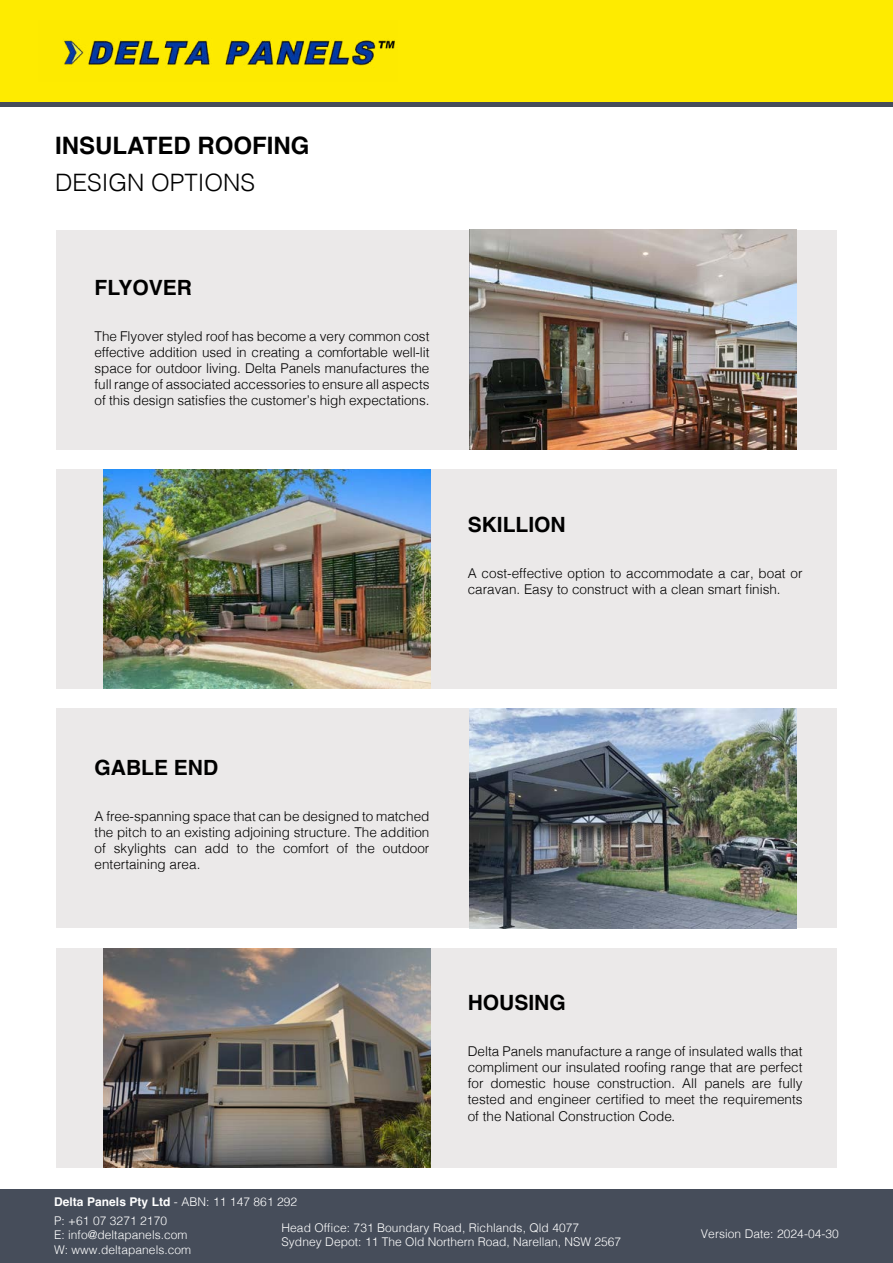
<style>
.page{position:relative;width:893px;height:1263px;background:#fff}
.page>*{position:absolute;margin:0;border:0;box-sizing:border-box;transform-origin:0 0}
.t1{font:700 24px "Helvetica";color:#000}
.t2{font:300 24px "Helvetica";color:#000}
.t3{font:700 21px "Helvetica";color:#000}
.t4{font:300 13.5px/16.2px "Helvetica";color:#000;text-align:justify}
.t5{font:300 12px/14.4px "Helvetica";letter-spacing:.005em;color:#fff}
.s1{font-family:"Koz Min Pr 6 N";font-weight:400}
.s2{font-weight:700}
</style>
<div class="page">
<div style="left:0;top:0;width:893px;height:104px;background:#feeb00"></div>
<div style="left:0;top:102px;width:893px;height:5px;background:#464d5b"></div>
<img style="left:64px;top:40px;width:331px;height:27px">
<div style="left:0;top:1188px;width:893px;height:75px;background:#464d5a"></div>
<div style="left:57px;top:230px;width:780px;height:219px;background:#ebe9e9"></div>
<img style="left:469px;top:230px;width:328px;height:219px">
<div style="left:57px;top:709px;width:780px;height:219px;background:#ebe9e9"></div>
<img style="left:469px;top:709px;width:328px;height:219px">
<div style="left:57px;top:469px;width:780px;height:220px;background:#ebe9e9"></div>
<img style="left:103px;top:469px;width:328px;height:220px">
<div style="left:57px;top:948px;width:780px;height:220px;background:#ebe9e9"></div>
<img style="left:103px;top:948px;width:328px;height:220px">
<h1 class="t1" style="left:55px;top:131px;width:256px">INSULATED ROOFING</h1>
<h1 class="t2" style="left:55px;top:162px;width:202px">DESIGN OPTIONS</h1>
<h2 class="t3" style="left:95px;top:274px;width:99px">FLYOVER</h2>
<p class="t4" style="left:95px;top:327px;width:336px">The Flyover styled roof has become a very common cost effective addition used in creating a comfortable well-lit space for outdoor living. Delta Panels manufactures the full range of associated accessories to ensure all aspects of this design satisfies the customer’s high expectations.</p>
<h2 class="t3" style="left:468px;top:512px;width:100px">SKILLION</h2>
<p class="t4" style="left:468px;top:564px;width:336px">A cost-effective option to accommodate a car, boat or caravan. Easy to construct with a clean smart finish.</p>
<h2 class="t3" style="left:95px;top:754px;width:125px">GABLE END</h2>
<p class="t4" style="left:95px;top:807px;width:336px">A free-spanning space that can be designed to matched the pitch to an existing adjoining structure. The addition of skylights can add to the comfort of the outdoor entertaining area.</p>
<h2 class="t3" style="left:468px;top:989px;width:100px">HOUSING</h2>
<p class="t4" style="left:468px;top:1042px;width:336px">Delta Panels manufacture a range of insulated walls that compliment our insulated roofing range that are perfect for domestic house construction. All panels are fully tested and engineer certified to meet the requirements of the National Construction Code<span class="s1">.</span></p>
<p class="t5" style="left:54px;top:1192px;width:245px;line-height:18.6px"><span class="s2">Delta Panels Pty Ltd</span> - ABN: 11 147 861 292<br>P: +61 07 3271 2170</p>
<p class="t5" style="left:54px;top:1227px;width:139px">E: info@deltapanels.com<br>W: www.deltapanels.com</p>
<p class="t5" style="left:281px;top:1219px;width:341px">Head Office: 731 Boundary Road, Richlands, Qld 4077<br>Sydney Depot: 11 The Old Northern Road, Narellan, NSW 2567</p>
<p class="t5" style="left:701px;top:1225px;width:140px">Version Date: 2024-04-30</p>
</div>
